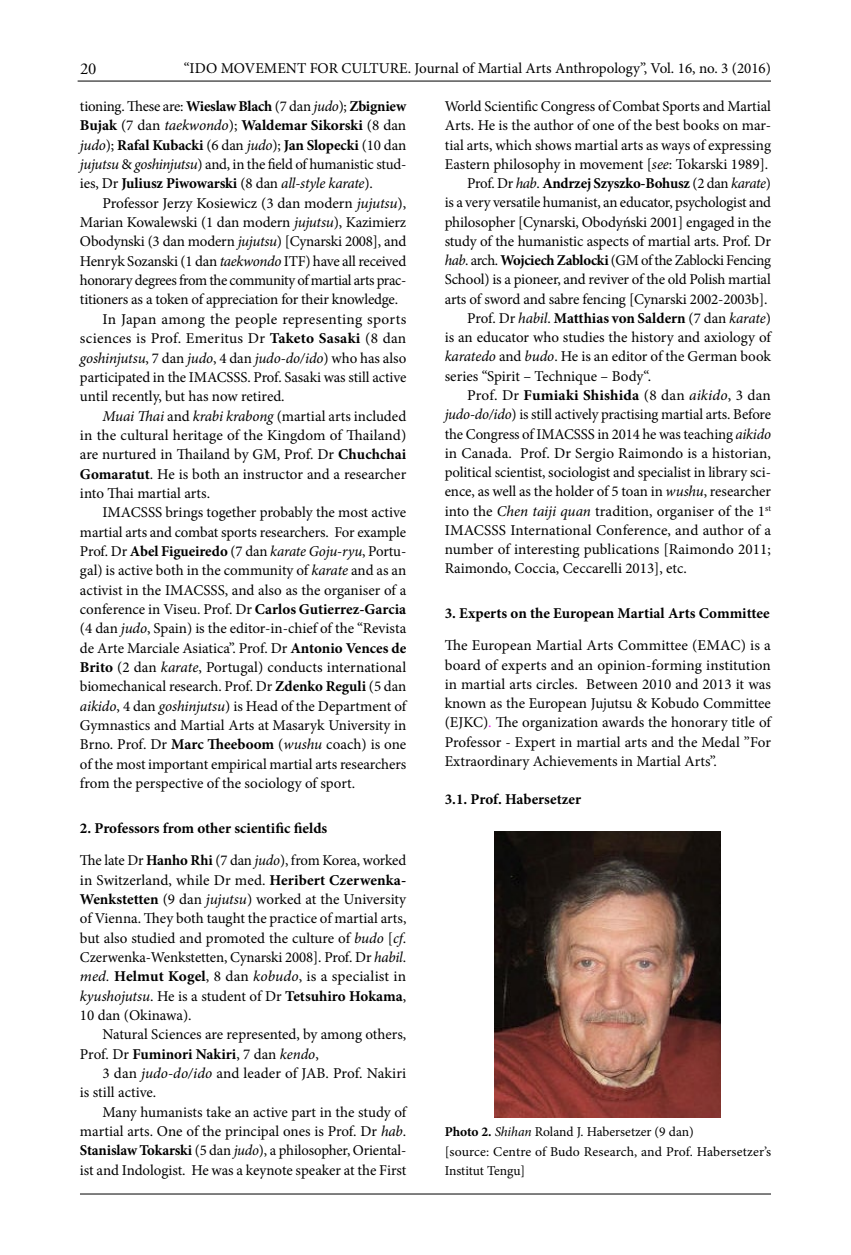
<style>
.page{position:relative;width:851px;height:1255px;background:#fff}
.page>*{position:absolute;margin:0;border:0;box-sizing:border-box;transform-origin:0 0}
.t1{font:16.5px "Adobe Garamond Pro";color:#000}
.t2{font:15px/19.4px "Minion Pro";letter-spacing:-.005em;color:#000;text-align:justify}
.t3{font:700 15px/32.1px "Minion Pro";letter-spacing:-.005em;color:#000}
.t4{font:15px "Minion Pro";letter-spacing:-.025em;color:#000}
.t5{font:15px "Minion Pro";letter-spacing:.015em;color:#000}
.t6{font:italic 15px "Minion Pro";letter-spacing:-.01em;color:#000}
.t7{font:13.5px/19.2px "Minion Pro";color:#000}
.s1{font-weight:700}
.s2{font-style:italic}
.s3{font-style:normal}
.s4{font-weight:400}
.s5{font-weight:400;font-style:italic}
.s6{color:#f0f}
</style>
<div class="page">
<hr style="left:78px;top:81px;width:692px;height:1px;background:#000">
<hr style="left:80px;top:1193px;width:690px;height:1px;background:#000">
<img style="left:494px;top:831px;width:226px;height:285px">
<p class="t1" style="left:80px;top:58px;width:18px">20</p>
<p class="t2" style="left:184px;top:59px;width:588px">“IDO MOVEMENT FOR CULTURE. Journal of Martial Arts Anthropology”, Vol. 16, no. 3 (2016)</p>
<p class="t2" style="left:80px;top:97px;width:328px">tioning. These are: <span class="s1">Wieslaw Blach</span> (7 dan <span class="s2">judo</span>); <span class="s1">Zbigniew Bujak</span> (7 dan <span class="s2">taekwondo</span>); <span class="s1">Waldemar Sikorski</span> (8 dan <span class="s2">judo</span>); <span class="s1">Rafal Kubacki</span> (6 dan <span class="s2">judo</span>); <span class="s1">Jan Slopecki</span> (10 dan <span class="s2">jujutsu</span> &amp; <span class="s2">goshinjutsu</span>) and, in the field of humanistic stud&shy;ies, Dr <span class="s1">Juliusz Piwowarski</span> (8 dan <span class="s2">all-style karate</span>).</p>
<p class="t2" style="left:102px;top:193px;width:305px">Professor Jerzy Kosiewicz (3 dan modern <span class="s2">jujutsu</span>),</p>
<p class="t2" style="left:80px;top:213px;width:328px">Marian Kowalewski (1 dan modern <span class="s2">jujutsu</span>), Kazimierz</p>
<p class="t2" style="left:80px;top:232px;width:328px">Obodynski (3 dan modern <span class="s2">jujutsu</span>) [Cynarski 2008], and</p>
<p class="t2" style="left:80px;top:251px;width:328px">Henryk Sozanski (1 dan <span class="s2">taekwondo</span> ITF) have all received</p>
<p class="t4" style="left:80px;top:270px;width:328px">honorary degrees from the community of martial arts prac-</p>
<p class="t4" style="left:80px;top:289px;width:319px">titioners as a token of appreciation for their knowledge.</p>
<p class="t5" style="left:102px;top:309px;width:305px">In Japan among the people representing sports</p>
<p class="t5" style="left:80px;top:328px;width:328px">sciences is Prof. Emeritus Dr <span class="s1">Taketo Sasaki</span> (8 dan</p>
<p class="t6" style="left:80px;top:347px;width:328px">goshinjutsu<span class="s3">, 7 dan</span> judo<span class="s3">, 4 dan</span> judo-do/ido<span class="s3">) who has also</span></p>
<p class="t2" style="left:80px;top:367px;width:328px">participated in the IMACSSS. Prof. Sasaki was still active</p>
<p class="t2" style="left:80px;top:387px;width:206px">until recently, but has now retired.</p>
<p class="t2" style="left:102px;top:406px;width:305px"><span class="s2">Muai Thai</span> and <span class="s2">krabi krabong</span> (martial arts included</p>
<p class="t2" style="left:80px;top:425px;width:328px">in the cultural heritage of the Kingdom of Thailand)</p>
<p class="t2" style="left:80px;top:445px;width:327px">are nurtured in Thailand by GM, Prof. Dr <span class="s1">Chuchchai</span></p>
<p class="t2" style="left:80px;top:464px;width:328px"><span class="s1">Gomaratut</span>. He is both an instructor and a researcher</p>
<p class="t2" style="left:80px;top:483px;width:132px">into Thai martial arts.</p>
<p class="t2" style="left:102px;top:503px;width:305px">IMACSSS brings together probably the most active</p>
<p class="t2" style="left:80px;top:522px;width:328px">martial arts and combat sports researchers. For example</p>
<p class="t2" style="left:80px;top:541px;width:328px">Prof. Dr <span class="s1">Abel Figueiredo</span> (7 dan <span class="s2">karate Goju-ryu</span>, Portu-</p>
<p class="t2" style="left:80px;top:561px;width:328px">gal) is active both in the community of <span class="s2">karate</span> and as an</p>
<p class="t2" style="left:80px;top:580px;width:328px">activist in the IMACSSS, and also as the organiser of a</p>
<p class="t2" style="left:80px;top:599px;width:328px">conference in Viseu. Prof. Dr <span class="s1">Carlos Gutierrez-Garcia</span></p>
<p class="t2" style="left:80px;top:619px;width:328px">(4 dan <span class="s2">judo</span>, Spain) is the editor-in-chief of the “Revista</p>
<p class="t2" style="left:80px;top:638px;width:328px">de Arte Marciale Asiatica”. Prof. Dr <span class="s1">Antonio Vences de</span></p>
<p class="t2" style="left:80px;top:657px;width:328px"><span class="s1">Brito</span> (2 dan <span class="s2">karate</span>, Portugal) conducts international</p>
<p class="t2" style="left:80px;top:677px;width:328px">biomechanical research. Prof. Dr <span class="s1">Zdenko Reguli</span> (5 dan</p>
<p class="t2" style="left:80px;top:696px;width:328px"><span class="s2">aikido</span>, 4 dan <span class="s2">goshinjutsu</span>) is Head of the Department of</p>
<p class="t2" style="left:80px;top:715px;width:328px">Gymnastics and Martial Arts at Masaryk University in</p>
<p class="t2" style="left:80px;top:735px;width:328px">Brno. Prof. Dr <span class="s1">Marc Theeboom</span> (<span class="s2">wushu</span> coach) is one</p>
<p class="t2" style="left:80px;top:754px;width:328px">of the most important empirical martial arts researchers</p>
<p class="t2" style="left:80px;top:773px;width:276px">from the perspective of the sociology of sport.</p>
<p class="t3" style="left:80px;top:812px;width:328px">2. Professors from other scientific fields<br><span class="s4">The late Dr</span> Hanho Rhi <span class="s4">(7 dan</span> <span class="s5">judo</span><span class="s4">), from Korea, worked</span></p>
<p class="t2" style="left:80px;top:870px;width:328px">in Switzerland, while Dr med. <span class="s1">Heribert Czerwenka-Wenkstetten</span> (9 dan <span class="s2">jujutsu</span>) worked at the University of Vienna. They both taught the practice of martial arts, but also studied and promoted the culture of <span class="s2">budo</span> [<span class="s2">cf</span>.<br>Czerwenka-Wenkstetten, Cynarski 2008]. Prof. Dr <span class="s2">habil</span>. <span class="s2">med.</span> <span class="s1">Helmut Kogel</span>, 8 dan <span class="s2">kobudo</span>, is a specialist in <span class="s2">kyushojutsu</span>. He is a student of Dr <span class="s1">Tetsuhiro Hokama</span>, 10 dan (Okinawa).</p>
<p class="t2" style="left:80px;top:1024px;width:328px;text-indent:22px">Natural Sciences are represented, by among others,<br>Prof. Dr <span class="s1">Fuminori Nakiri</span>, 7 dan <span class="s2">kendo</span>,</p>
<p class="t2" style="left:80px;top:1063px;width:328px;text-indent:22px">3 dan <span class="s2">judo-do/ido</span> and leader of JAB. Prof. Nakiri is still active.</p>
<p class="t2" style="left:80px;top:1102px;width:328px;text-indent:22px">Many humanists take an active part in the study of martial arts. One of the principal ones is Prof. Dr <span class="s2">hab</span>.<br><span class="s1">Stanislaw Tokarski</span> (5 dan <span class="s2">judo</span>), a philosopher, Oriental&shy;ist and Indologist. He was a keynote speaker at the First</p>
<p class="t2" style="left:444px;top:97px;width:328px">World Scientific Congress of Combat Sports and Martial</p>
<p class="t2" style="left:444px;top:116px;width:328px">Arts. He is the author of one of the best books on mar-</p>
<p class="t2" style="left:444px;top:135px;width:328px">tial arts, which shows martial arts as ways of expressing</p>
<p class="t2" style="left:444px;top:154px;width:325px">Eastern philosophy in movement [<span class="s2">see</span>: Tokarski 1989].</p>
<p class="t3" style="left:467px;top:167px;width:305px"><span class="s4">Prof. Dr</span> <span class="s5">hab</span><span class="s4">.</span> Andrzej Szyszko-Bohusz <span class="s4">(2 dan</span> <span class="s5">karate</span><span class="s4">)</span></p>
<p class="t2" style="left:444px;top:193px;width:328px">is a very versatile humanist, an educator, psychologist and</p>
<p class="t2" style="left:444px;top:212px;width:328px">philosopher [Cynarski, Obodyński 2001] engaged in the</p>
<p class="t2" style="left:444px;top:231px;width:328px">study of the humanistic aspects of martial arts. Prof. Dr</p>
<p class="t4" style="left:444px;top:250px;width:328px"><span class="s2">hab</span>. arch. <span class="s1">Wojciech Zablocki</span> (GM of the Zablocki Fencing</p>
<p class="t2" style="left:444px;top:270px;width:328px">School) is a pioneer, and reviver of the old Polish martial</p>
<p class="t2" style="left:444px;top:289px;width:324px">arts of sword and sabre fencing [Cynarski 2002-2003b].</p>
<p class="t3" style="left:467px;top:302px;width:305px"><span class="s4">Prof. Dr</span> <span class="s5">habil</span><span class="s4">.</span> Matthias von Saldern <span class="s4">(7 dan</span> <span class="s5">karate</span><span class="s4">)</span></p>
<p class="t2" style="left:444px;top:328px;width:328px">is an educator who studies the history and axiology of</p>
<p class="t2" style="left:444px;top:347px;width:328px"><span class="s2">karatedo</span> and <span class="s2">budo</span>. He is an editor of the German book</p>
<p class="t2" style="left:444px;top:366px;width:208px">series “Spirit – Technique – Body“.</p>
<p class="t2" style="left:467px;top:385px;width:305px">Prof. Dr <span class="s1">Fumiaki Shishida</span> (8 dan <span class="s2">aikido</span>, 3 dan</p>
<p class="t2" style="left:444px;top:405px;width:328px"><span class="s2">judo-do/ido</span>) is still actively practising martial arts. Before</p>
<p class="t2" style="left:444px;top:424px;width:328px">the Congress of IMACSSS in 2014 he was teaching <span class="s2">aikido</span></p>
<p class="t2" style="left:444px;top:443px;width:328px">in Canada. Prof. Dr Sergio Raimondo is a historian,</p>
<p class="t2" style="left:444px;top:462px;width:328px">political scientist, sociologist and specialist in library sci-</p>
<p class="t2" style="left:444px;top:482px;width:328px">ence, as well as the holder of 5 toan in <span class="s2">wushu</span>, researcher</p>
<p class="t2" style="left:444px;top:501px;width:328px">into the <span class="s2">Chen taiji quan</span> tradition, organiser of the 1<sup>st</sup></p>
<p class="t2" style="left:444px;top:520px;width:328px">IMACSSS International Conference, and author of a</p>
<p class="t2" style="left:444px;top:539px;width:328px">number of interesting publications [Raimondo 2011;</p>
<p class="t2" style="left:444px;top:559px;width:244px">Raimondo, Coccia, Ceccarelli 2013], etc.</p>
<p class="t3" style="left:444px;top:597px;width:326px">3. Experts on the European Martial Arts Committee</p>
<p class="t2" style="left:444px;top:636px;width:328px">The European Martial Arts Committee (EMAC) is a board of experts and an opinion-forming institution in martial arts circles. Between 2010 and 2013 it was known as the European Jujutsu &amp; Kobudo Committee (EJKC)<span class="s6">.</span> The organization awards the honorary title of Professor - Expert in martial arts and the Medal ”For Extraordinary Achievements in Martial Arts”.</p>
<p class="t3" style="left:444px;top:783px;width:138px">3.1. Prof. Habersetzer</p>
<p class="t7" style="left:444px;top:1122px;width:328px"><span class="s1">Photo 2.</span> <span class="s2">Shihan</span> Roland J. Habersetzer (9 dan)<br>[source: Centre of Budo Research, and Prof. Habersetzer’s<br>Institut Tengu]</p>
</div>
